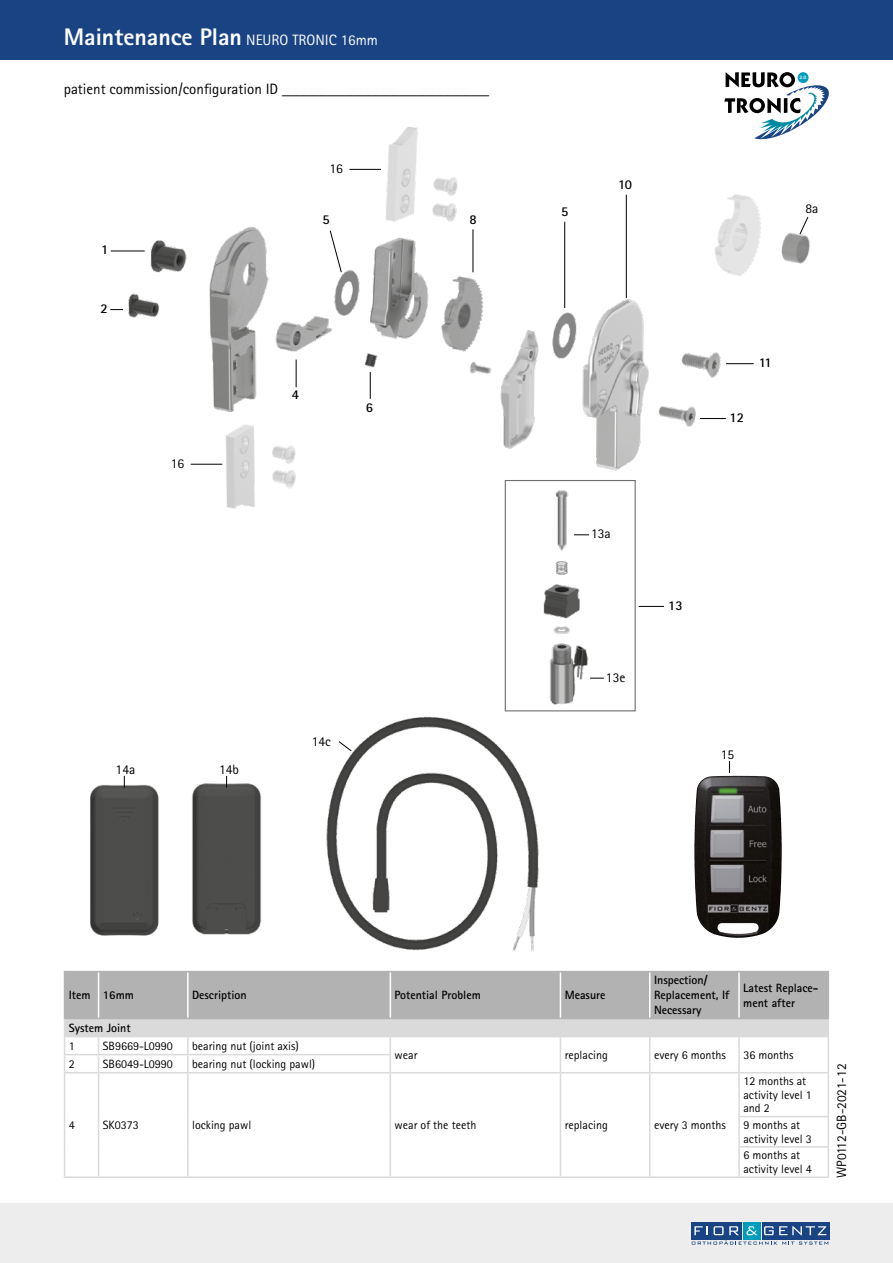
<style>
.page{position:relative;width:893px;height:1263px;background:#fff}
.page>*{position:absolute;margin:0;border:0;box-sizing:border-box;transform-origin:0 0}
.t1{font:800 24px "Rotis Sans Serif Pro";color:#fff}
.t2{font:15px "Rotis Sans Serif Pro";color:#000}
.t3{font:13.5px "Rotis Sans Serif Pro";color:#000}
.t4{font:700 13.5px "Rotis Sans Serif Pro";letter-spacing:-.02em;color:#000}
.t5{font:12px/13.5px "Rotis Sans Serif Pro";color:#000}
.t6{font:700 12px/15px "Rotis Sans Serif Pro";color:#000}
.t7{font:800 5.25px "Rotis Sans Serif Pro";color:#fff}
.s1{font-weight:400;font-size:15px}
.s2{font-family:"Minion Pro";font-size:18px}
</style>
<div class="page">
<hr style="left:64px;top:1073px;width:1px;height:43px;background:#dadada">
<hr style="left:98px;top:1073px;width:1px;height:43px;background:#dadada">
<hr style="left:187px;top:1073px;width:2px;height:43px;background:#dadada">
<hr style="left:390px;top:1073px;width:1px;height:43px;background:#dadada">
<hr style="left:560px;top:1073px;width:1px;height:43px;background:#dadada">
<hr style="left:649px;top:1073px;width:1px;height:43px;background:#dadada">
<hr style="left:738px;top:1073px;width:2px;height:43px;background:#dadada">
<hr style="left:828px;top:1073px;width:1px;height:43px;background:#dadada">
<hr style="left:64px;top:1116px;width:1px;height:31px;background:#dadada">
<hr style="left:98px;top:1116px;width:1px;height:31px;background:#dadada">
<hr style="left:187px;top:1116px;width:2px;height:31px;background:#dadada">
<hr style="left:390px;top:1116px;width:1px;height:31px;background:#dadada">
<hr style="left:560px;top:1116px;width:1px;height:31px;background:#dadada">
<hr style="left:649px;top:1116px;width:1px;height:31px;background:#dadada">
<hr style="left:738px;top:1116px;width:91px;height:1px;background:#dadada">
<hr style="left:738px;top:1117px;width:2px;height:29px;background:#dadada">
<svg style="left:64px;top:1147px;width:1px;height:29px"></svg>
<svg style="left:98px;top:1147px;width:1px;height:29px"></svg>
<hr style="left:187px;top:1147px;width:2px;height:29px;background:#dadada">
<svg style="left:390px;top:1147px;width:1px;height:29px"></svg>
<svg style="left:560px;top:1147px;width:1px;height:29px"></svg>
<svg style="left:649px;top:1147px;width:1px;height:29px"></svg>
<hr style="left:738px;top:1146px;width:91px;height:1px;background:#dadada">
<hr style="left:738px;top:1147px;width:2px;height:29px;background:#dadada">
<svg style="left:828px;top:1117px;width:1px;height:59px"></svg>
<hr style="left:64px;top:1176px;width:35px;height:2px;background:#dadada">
<hr style="left:99px;top:1176px;width:89px;height:2px;background:#dadada">
<hr style="left:188px;top:1176px;width:202px;height:2px;background:#dadada">
<hr style="left:390px;top:1176px;width:170px;height:2px;background:#dadada">
<hr style="left:560px;top:1176px;width:90px;height:2px;background:#dadada">
<hr style="left:650px;top:1176px;width:89px;height:2px;background:#dadada">
<hr style="left:739px;top:1176px;width:90px;height:2px;background:#dadada">
<hr style="left:390px;top:1072px;width:170px;height:1px;background:#dadada">
<hr style="left:560px;top:1072px;width:90px;height:1px;background:#dadada">
<hr style="left:650px;top:1072px;width:89px;height:1px;background:#dadada">
<hr style="left:739px;top:1072px;width:90px;height:1px;background:#dadada">
<svg style="left:64px;top:971px;width:765px;height:101px"></svg>
<hr style="left:64px;top:1072px;width:35px;height:1px;background:#dadada">
<hr style="left:99px;top:1072px;width:89px;height:1px;background:#dadada">
<hr style="left:188px;top:1072px;width:202px;height:1px;background:#dadada">
<div style="left:0;top:0;width:893px;height:60px;background:#194383"></div>
<div style="left:0;top:1203px;width:893px;height:60px;background:#ededed"></div>
<div style="left:743px;top:1222px;width:17px;height:17px;background:#009cbc"></div>
<div style="left:762px;top:1222px;width:67px;height:17px;background:#194383"></div>
<div style="left:691px;top:1222px;width:51px;height:17px;background:#194383"></div>
<svg style="left:692px;top:1226px;width:136px;height:18px"></svg>
<svg style="left:724px;top:72px;width:105px;height:68px"></svg>
<div style="left:798px;top:72px;width:10px;height:11px;background:#009cbc;border-radius:50%"></div>
<img style="left:90px;top:775px;width:171px;height:161px">
<svg style="left:124px;top:776px;width:1px;height:12px"></svg>
<svg style="left:226px;top:776px;width:1px;height:12px"></svg>
<img style="left:326px;top:716px;width:213px;height:236px">
<img style="left:694px;top:776px;width:38px;height:146px">
<svg style="left:729px;top:761px;width:1px;height:12px"></svg>
<img style="left:113px;top:115px;width:619px;height:597px">
<svg style="left:213px;top:423px;width:96px;height:96px"></svg>
<svg style="left:376px;top:121px;width:88px;height:105px"></svg>
<hr style="left:473px;top:229px;width:1px;height:43px;background:#000">
<svg style="left:370px;top:372px;width:1px;height:27px"></svg>
<svg style="left:296px;top:359px;width:1px;height:28px"></svg>
<hr style="left:626px;top:195px;width:1px;height:103px;background:#000">
<hr style="left:564px;top:222px;width:1px;height:86px;background:#000">
<hr style="left:111px;top:251px;width:34px;height:1px;background:#000">
<svg style="left:110px;top:309px;width:13px;height:1px"></svg>
<svg style="left:726px;top:363px;width:28px;height:1px"></svg>
<svg style="left:700px;top:418px;width:26px;height:1px"></svg>
<svg style="left:574px;top:534px;width:15px;height:1px"></svg>
<svg style="left:590px;top:678px;width:14px;height:1px"></svg>
<svg style="left:329px;top:230px;width:13px;height:43px"></svg>
<hr style="left:349px;top:169px;width:32px;height:1px;background:#000">
<hr style="left:191px;top:464px;width:31px;height:1px;background:#000">
<div style="left:505px;top:480px;width:131px;height:231px;border:1px solid #706f6f"></div>
<svg style="left:639px;top:606px;width:26px;height:1px"></svg>
<div style="left:665px;top:600px;width:18px;height:11px;background:#fff"></div>
<div style="left:591px;top:580px;width:33px;height:63px;background:#fff"></div>
<img style="left:706px;top:232px;width:104px;height:63px">
<svg style="left:688px;top:182px;width:88px;height:105px"></svg>
<svg style="left:799px;top:216px;width:10px;height:19px"></svg>
<h1 class="t1" style="left:64px;top:22px;width:316px">Maintenance Plan <span class="s1">NEURO TRONIC 16mm</span></h1>
<p class="t2" style="left:64px;top:80px;width:427px">patient commission/configuration ID <span class="s2">_______________________</span></p>
<p class="t4" style="left:101px;top:241px;width:9px">1</p>
<p class="t4" style="left:101px;top:300px;width:9px">2</p>
<p class="t3" style="left:171px;top:456px;width:15px">16</p>
<p class="t3" style="left:330px;top:161px;width:15px">16</p>
<p class="t4" style="left:322px;top:211px;width:9px">5</p>
<p class="t4" style="left:292px;top:386px;width:9px">4</p>
<p class="t4" style="left:366px;top:399px;width:9px">6</p>
<p class="t4" style="left:470px;top:211px;width:9px">8</p>
<p class="t3" style="left:116px;top:761px;width:21px">14a</p>
<p class="t3" style="left:219px;top:761px;width:21px">14b</p>
<p class="t3" style="left:312px;top:733px;width:21px">14c</p>
<p class="t4" style="left:561px;top:203px;width:9px">5</p>
<p class="t4" style="left:618px;top:176px;width:15px">10</p>
<p class="t7" style="left:799px;top:74px;width:9px">2.0</p>
<p class="t3" style="left:806px;top:200px;width:15px">8a</p>
<p class="t3" style="left:591px;top:525px;width:21px">13a</p>
<p class="t3" style="left:606px;top:670px;width:21px">13e</p>
<p class="t4" style="left:759px;top:354px;width:15px">11</p>
<p class="t4" style="left:729px;top:409px;width:16px">12</p>
<p class="t4" style="left:668px;top:596px;width:16px">13</p>
<p class="t3" style="left:721px;top:746px;width:15px">15</p>
<p class="t6" style="left:69px;top:987px;width:67px">Item 16mm</p>
<p class="t6" style="left:192px;top:987px;width:56px">Description</p>
<p class="t6" style="left:395px;top:987px;width:88px">Potential Problem</p>
<p class="t6" style="left:565px;top:987px;width:42px">Measure</p>
<p class="t6" style="left:654px;top:972px;width:77px">Inspection/<br>Replacement, If<br>Necessary</p>
<p class="t6" style="left:743px;top:980px;width:77px">Latest Replace&shy;ment after</p>
<p class="t6" style="left:69px;top:1020px;width:63px">System Joint</p>
<p class="t5" style="left:69px;top:1039px;width:7px">1</p>
<p class="t5" style="left:103px;top:1039px;width:71px">SB9669-L0990</p>
<p class="t5" style="left:192px;top:1039px;width:108px">bearing nut (joint axis)</p>
<p class="t5" style="left:69px;top:1057px;width:7px">2</p>
<p class="t5" style="left:103px;top:1057px;width:71px">SB6049-L0990</p>
<p class="t5" style="left:192px;top:1057px;width:125px">bearing nut (locking pawl)</p>
<p class="t5" style="left:395px;top:1048px;width:24px">wear</p>
<p class="t5" style="left:565px;top:1048px;width:45px">replacing</p>
<p class="t5" style="left:654px;top:1048px;width:73px">every 6 months</p>
<p class="t5" style="left:743px;top:1048px;width:52px">36 months</p>
<p class="t5" style="left:69px;top:1118px;width:7px">4</p>
<p class="t5" style="left:103px;top:1118px;width:37px">SK0373</p>
<p class="t5" style="left:192px;top:1118px;width:61px">locking pawl</p>
<p class="t5" style="left:395px;top:1118px;width:83px">wear of the teeth</p>
<p class="t5" style="left:565px;top:1118px;width:45px">replacing</p>
<p class="t5" style="left:654px;top:1118px;width:73px">every 3 months</p>
<p class="t5" style="left:743px;top:1074px;width:70px">12 months at activity level 1 and 2</p>
<p class="t5" style="left:743px;top:1118px;width:70px">9 months at activity level 3</p>
<p class="t5" style="left:743px;top:1149px;width:70px">6 months at activity level 4</p>
<p class="t3" style="left:834px;top:1178px;width:116px;rotate:-90deg">WP0112-GB-2021-12</p>
</div>
